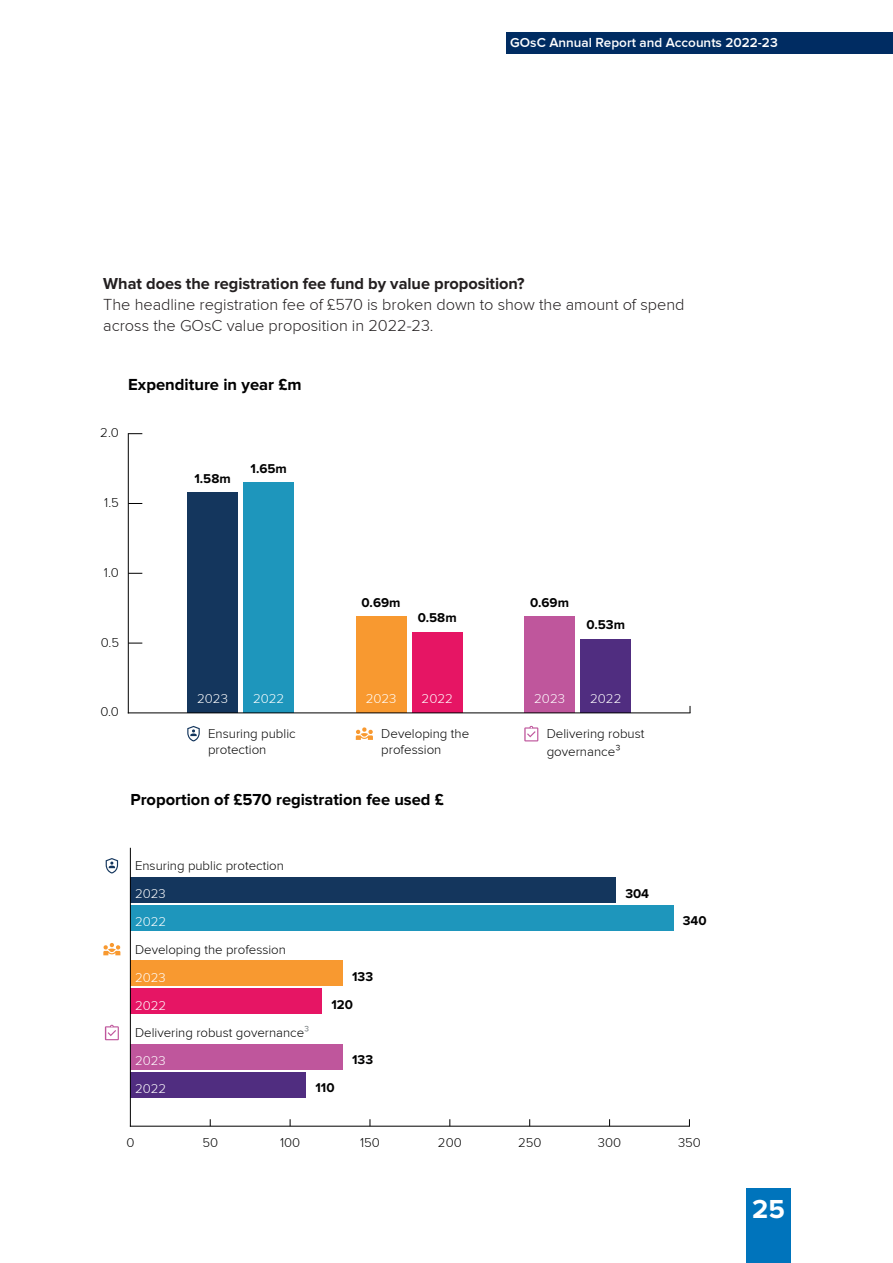
<style>
.page{position:relative;width:893px;height:1263px;background:#fff}
.page>*{position:absolute;margin:0;border:0;box-sizing:border-box;transform-origin:0 0}
.t1{font:700 27px "Proxima Nova";color:#fff}
.t2{font:700 16.65px "Proxima Nova";color:#000001}
.t3{font:300 16.5px/21px "Proxima Nova";color:#231f20}
.t4{font:700 16.5px "Proxima Nova";color:#231f20}
.t5{font:700 16.5px "Proxima Nova";color:#000001}
.t6{font:600 13.5px "Proxima Nova";color:#fff}
.t7{font:300 13.35px/15.9px "Proxima Nova";color:#000001}
.t8{font:700 13.35px "Proxima Nova";color:#000001}
.t9{font:300 13.35px "Proxima Nova";color:#fff}
.t10{font:300 13.2px "Proxima Nova";color:#000001}
.t11{font:300 13.2px/27.8px "Proxima Nova";color:#fff}
.t12{font:700 13.2px "Proxima Nova";color:#000001}
.s1{color:#636a6d}
</style>
<div class="page">
<div style="left:746px;top:1188px;width:45px;height:75px;background:#0074bc"></div>
<div style="left:506px;top:32px;width:387px;height:21px;background:#002c62"></div>
<div style="left:580px;top:639px;width:51px;height:74px;background:#502d80"></div>
<div style="left:524px;top:616px;width:51px;height:97px;background:#bf569c"></div>
<div style="left:412px;top:632px;width:50px;height:81px;background:#e61564"></div>
<div style="left:356px;top:616px;width:50px;height:97px;background:#f89930"></div>
<div style="left:243px;top:482px;width:51px;height:231px;background:#1e96bc"></div>
<div style="left:187px;top:492px;width:51px;height:221px;background:#14365d"></div>
<hr style="left:128px;top:434px;width:1px;height:279px;background:#000001">
<svg style="left:128px;top:643px;width:14px;height:1px"></svg>
<svg style="left:128px;top:573px;width:14px;height:1px"></svg>
<svg style="left:128px;top:503px;width:14px;height:1px"></svg>
<svg style="left:128px;top:433px;width:14px;height:1px"></svg>
<hr style="left:128px;top:712px;width:562px;height:1px;background:#000001">
<svg style="left:187px;top:726px;width:13px;height:15px"></svg>
<svg style="left:524px;top:726px;width:14px;height:15px"></svg>
<svg style="left:356px;top:727px;width:17px;height:13px"></svg>
<div style="left:130px;top:1044px;width:213px;height:25px;background:#bf569c"></div>
<div style="left:130px;top:961px;width:213px;height:25px;background:#f89930"></div>
<div style="left:130px;top:877px;width:486px;height:25px;background:#14365d"></div>
<hr style="left:130px;top:1126px;width:559px;height:1px;background:#000001">
<div style="left:130px;top:1072px;width:176px;height:25px;background:#502d80"></div>
<div style="left:130px;top:989px;width:192px;height:25px;background:#e61564"></div>
<div style="left:130px;top:905px;width:543px;height:25px;background:#1e96bc"></div>
<hr style="left:130px;top:848px;width:1px;height:278px;background:#000001">
<svg style="left:106px;top:858px;width:12px;height:15px"></svg>
<svg style="left:105px;top:1025px;width:14px;height:15px"></svg>
<svg style="left:103px;top:943px;width:17px;height:12px"></svg>
<p class="t6" style="left:510px;top:35px;width:269px">GOsC Annual Report and Accounts 2022-23</p>
<p class="t4" style="left:103px;top:274px;width:423px">What does the registration fee fund by value proposition?</p>
<p class="t3" style="left:103px;top:294px;width:583px">The headline registration fee of £570 is broken down to show the amount of spend across the GOsC value proposition in 2022-23.</p>
<p class="t2" style="left:128px;top:375px;width:175px">Expenditure in year £m</p>
<p class="t7" style="left:100px;top:425px;width:20px">2.0</p>
<p class="t7" style="left:104px;top:494px;width:16px">1.5</p>
<p class="t8" style="left:194px;top:471px;width:38px">1.58m</p>
<p class="t8" style="left:251px;top:461px;width:38px">1.65m</p>
<p class="t7" style="left:104px;top:564px;width:17px">1.0</p>
<p class="t7" style="left:101px;top:634px;width:20px">0.5</p>
<p class="t8" style="left:362px;top:595px;width:40px">0.69m</p>
<p class="t8" style="left:418px;top:610px;width:40px">0.58m</p>
<p class="t8" style="left:530px;top:595px;width:40px">0.69m</p>
<p class="t8" style="left:586px;top:617px;width:40px">0.53m</p>
<p class="t7" style="left:100px;top:704px;width:20px">0.0</p>
<p class="t9" style="left:197px;top:691px;width:32px">2023</p>
<p class="t9" style="left:253px;top:691px;width:33px">2022</p>
<p class="t9" style="left:366px;top:691px;width:32px">2023</p>
<p class="t9" style="left:422px;top:691px;width:33px">2022</p>
<p class="t9" style="left:534px;top:691px;width:32px">2023</p>
<p class="t9" style="left:590px;top:691px;width:33px">2022</p>
<p class="t7" style="left:381px;top:725px;width:90px">Developing the profession</p>
<p class="t5" style="left:130px;top:790px;width:315px">Proportion of £570 registration fee used £</p>
<p class="t7" style="left:208px;top:725px;width:89px">Ensuring public protection</p>
<p class="t7" style="left:547px;top:725px;width:99px;line-height:17.5px">Delivering robust governance³</p>
<p class="t10" style="left:135px;top:858px;width:150px">Ensuring public protection</p>
<p class="t11" style="left:135px;top:880px;width:33px">2023<br>2022</p>
<p class="t10" style="left:135px;top:942px;width:152px">Developing the profession</p>
<p class="t11" style="left:135px;top:963px;width:33px">2023<br>2022</p>
<p class="t10" style="left:135px;top:1025px;width:176px">Delivering robust governance<span class="s1">³</span></p>
<p class="t12" style="left:352px;top:969px;width:22px">133</p>
<p class="t12" style="left:331px;top:997px;width:23px">120</p>
<p class="t11" style="left:135px;top:1047px;width:33px">2023<br>2022</p>
<p class="t12" style="left:315px;top:1080px;width:21px">110</p>
<p class="t12" style="left:352px;top:1052px;width:22px">133</p>
<p class="t12" style="left:625px;top:885px;width:25px">304</p>
<p class="t12" style="left:683px;top:913px;width:25px">340</p>
<p class="t10" style="left:126px;top:1135px;width:10px">0</p>
<p class="t10" style="left:202px;top:1135px;width:17px">50</p>
<p class="t10" style="left:280px;top:1135px;width:22px">100</p>
<p class="t10" style="left:360px;top:1135px;width:21px">150</p>
<p class="t10" style="left:438px;top:1135px;width:25px">200</p>
<p class="t10" style="left:518px;top:1135px;width:25px">250</p>
<p class="t10" style="left:598px;top:1135px;width:25px">300</p>
<p class="t10" style="left:678px;top:1135px;width:24px">350</p>
<h1 class="t1" style="left:752px;top:1194px;width:34px">25</h1>
</div>
